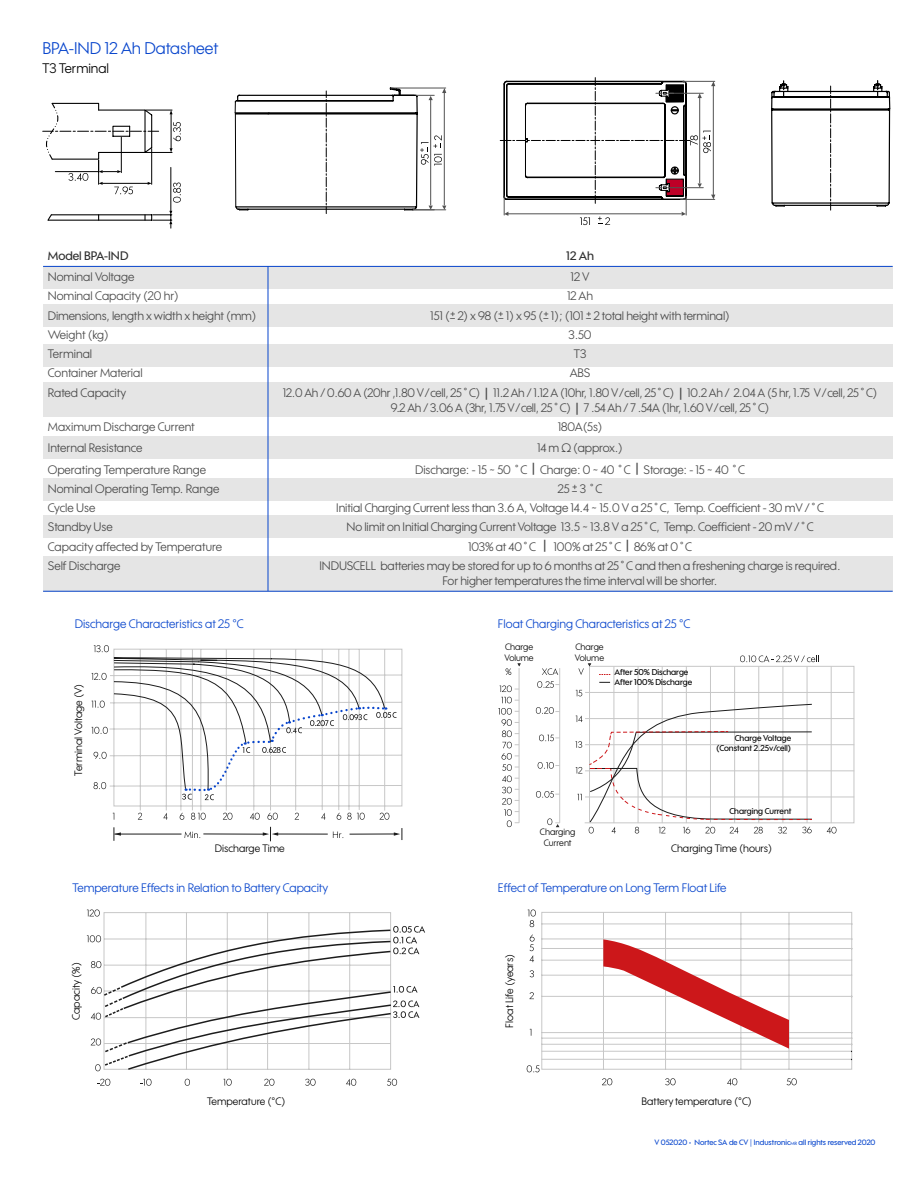
<style>
.page{position:relative;width:918px;height:1188px;background:#fff}
.page>*{position:absolute;margin:0;border:0;box-sizing:border-box;transform-origin:0 0}
.t1{font:16.5px "Wes FY";color:#0845cc}
.t2{font:13.5px "Wes FY";color:#000}
.t3{font:12px/19.2px "Wes FY";letter-spacing:-.01em;color:#484848;text-align:center}
.t4{font:12px "Wes FY";color:#0845cc}
.t5{font:500 12px "Wes FY";color:#303030}
.t6{font:10.5px "Wes FY";color:#000}
.t7{font:9px/10.8px "Wes FY";color:#000}
.t8{font:500 8.25px/9.9px "Wes FY";color:#000;text-align:right}
.t9{font:500 7.5px "Wes FY";color:#0846cd}
.s1{font-weight:500}
.s2{font-weight:400}
.s3{font-size:4.5px}
</style>
<div class="page">
<div style="left:43px;top:266px;width:850px;height:23px;background:#e5e5e5"></div>
<div style="left:43px;top:344px;width:850px;height:22px;background:#e5e5e5"></div>
<div style="left:43px;top:436px;width:850px;height:23px;background:#e5e5e5"></div>
<div style="left:43px;top:478px;width:850px;height:22px;background:#e5e5e5"></div>
<div style="left:43px;top:516px;width:850px;height:22px;background:#e5e5e5"></div>
<div style="left:43px;top:556px;width:850px;height:35px;background:#e5e5e5"></div>
<div style="left:43px;top:382px;width:850px;height:35px;background:#e5e5e5"></div>
<div style="left:43px;top:304px;width:850px;height:23px;background:#e5e5e5"></div>
<hr style="left:43px;top:591px;width:850px;height:1px;background:#0845cc">
<hr style="left:268px;top:266px;width:1px;height:325px;background:#0845cc">
<hr style="left:43px;top:266px;width:850px;height:1px;background:#0845cc">
<svg style="left:234px;top:77px;width:657px;height:148px"></svg>
<svg style="left:43px;top:102px;width:138px;height:126px"></svg>
<div style="left:589px;top:666px;width:265px;height:157px;border:1px solid #c7c7c7"></div>
<hr style="left:614px;top:666px;width:1px;height:157px;background:#c7c7c7">
<hr style="left:585px;top:692px;width:269px;height:1px;background:#c7c7c7">
<hr style="left:585px;top:718px;width:269px;height:1px;background:#c7c7c7">
<hr style="left:585px;top:744px;width:269px;height:1px;background:#c7c7c7">
<hr style="left:585px;top:771px;width:269px;height:1px;background:#c7c7c7">
<hr style="left:585px;top:797px;width:269px;height:1px;background:#c7c7c7">
<hr style="left:638px;top:666px;width:1px;height:157px;background:#c7c7c7">
<hr style="left:662px;top:666px;width:1px;height:157px;background:#c7c7c7">
<hr style="left:686px;top:666px;width:1px;height:157px;background:#c7c7c7">
<hr style="left:710px;top:666px;width:1px;height:157px;background:#c7c7c7">
<hr style="left:734px;top:666px;width:1px;height:157px;background:#c7c7c7">
<hr style="left:759px;top:666px;width:1px;height:157px;background:#c7c7c7">
<hr style="left:783px;top:666px;width:1px;height:157px;background:#c7c7c7">
<hr style="left:807px;top:666px;width:1px;height:157px;background:#c7c7c7">
<hr style="left:831px;top:666px;width:1px;height:157px;background:#c7c7c7">
<svg style="left:506px;top:668px;width:5px;height:7px"></svg>
<svg style="left:542px;top:668px;width:16px;height:7px"></svg>
<svg style="left:740px;top:655px;width:79px;height:7px"></svg>
<svg style="left:827px;top:827px;width:10px;height:6px"></svg>
<svg style="left:536px;top:707px;width:23px;height:7px"></svg>
<svg style="left:537px;top:681px;width:22px;height:7px"></svg>
<svg style="left:539px;top:735px;width:20px;height:6px"></svg>
<svg style="left:538px;top:762px;width:21px;height:7px"></svg>
<svg style="left:536px;top:791px;width:23px;height:7px"></svg>
<svg style="left:498px;top:685px;width:21px;height:142px"></svg>
<hr style="left:519px;top:668px;width:1px;height:155px;background:#c7c7c7">
<hr style="left:559px;top:668px;width:1px;height:155px;background:#c7c7c7">
<svg style="left:576px;top:690px;width:6px;height:6px"></svg>
<svg style="left:575px;top:704px;width:238px;height:130px"></svg>
<svg style="left:104px;top:912px;width:287px;height:14px"></svg>
<svg style="left:97px;top:1079px;width:13px;height:7px"></svg>
<svg style="left:140px;top:1079px;width:12px;height:7px"></svg>
<svg style="left:185px;top:1079px;width:5px;height:7px"></svg>
<svg style="left:223px;top:1079px;width:9px;height:7px"></svg>
<svg style="left:264px;top:1079px;width:10px;height:7px"></svg>
<svg style="left:305px;top:1079px;width:11px;height:7px"></svg>
<svg style="left:346px;top:1079px;width:10px;height:7px"></svg>
<svg style="left:387px;top:1079px;width:10px;height:7px"></svg>
<svg style="left:87px;top:909px;width:13px;height:8px"></svg>
<svg style="left:87px;top:926px;width:338px;height:145px"></svg>
<svg style="left:113px;top:649px;width:289px;height:162px"></svg>
<svg style="left:138px;top:813px;width:4px;height:7px"></svg>
<svg style="left:163px;top:813px;width:5px;height:7px"></svg>
<svg style="left:184px;top:831px;width:16px;height:7px"></svg>
<svg style="left:333px;top:832px;width:10px;height:6px"></svg>
<svg style="left:180px;top:813px;width:4px;height:7px"></svg>
<svg style="left:191px;top:813px;width:15px;height:7px"></svg>
<svg style="left:223px;top:813px;width:9px;height:7px"></svg>
<svg style="left:250px;top:813px;width:10px;height:7px"></svg>
<svg style="left:267px;top:813px;width:11px;height:7px"></svg>
<svg style="left:295px;top:813px;width:4px;height:7px"></svg>
<svg style="left:321px;top:813px;width:4px;height:7px"></svg>
<svg style="left:337px;top:813px;width:4px;height:7px"></svg>
<svg style="left:347px;top:813px;width:18px;height:7px"></svg>
<svg style="left:380px;top:813px;width:9px;height:7px"></svg>
<hr style="left:115px;top:834px;width:67px;height:1px;background:#1c1c1c">
<svg style="left:114px;top:827px;width:7px;height:14px"></svg>
<hr style="left:203px;top:834px;width:63px;height:1px;background:#1c1c1c">
<hr style="left:275px;top:834px;width:53px;height:1px;background:#1c1c1c">
<svg style="left:263px;top:827px;width:15px;height:14px"></svg>
<hr style="left:350px;top:834px;width:46px;height:1px;background:#1c1c1c">
<svg style="left:394px;top:828px;width:9px;height:12px"></svg>
<svg style="left:91px;top:645px;width:305px;height:155px"></svg>
<svg style="left:541px;top:912px;width:311px;height:158px"></svg>
<svg style="left:602px;top:1078px;width:10px;height:7px"></svg>
<svg style="left:665px;top:1078px;width:11px;height:7px"></svg>
<svg style="left:727px;top:1078px;width:10px;height:7px"></svg>
<svg style="left:787px;top:1078px;width:10px;height:7px"></svg>
<svg style="left:528px;top:909px;width:8px;height:18px"></svg>
<svg style="left:529px;top:935px;width:6px;height:27px"></svg>
<svg style="left:530px;top:970px;width:4px;height:7px"></svg>
<svg style="left:530px;top:992px;width:4px;height:7px"></svg>
<svg style="left:527px;top:1065px;width:13px;height:7px"></svg>
<svg style="left:603px;top:939px;width:186px;height:110px"></svg>
<svg style="left:547px;top:818px;width:13px;height:9px"></svg>
<svg style="left:578px;top:663px;width:14px;height:12px"></svg>
<h1 class="t1" style="left:43px;top:38px;width:178px">BPA-IND 12 Ah Datasheet</h1>
<p class="t2" style="left:43px;top:60px;width:68px">T3 Terminal</p>
<p class="t5" style="left:48px;top:248px;width:82px">Model BPA-IND</p>
<p class="t5" style="left:566px;top:248px;width:29px">12 Ah</p>
<p class="t3" style="left:48px;top:267px;width:210px;text-align:left">Nominal Voltage<br>Nominal Capacity (20 hr)<br>Dimensions, length x width x height (mm)<br>Weight (kg)<br>Terminal<br>Container Material<br>Rated Capacity</p>
<p class="t3" style="left:48px;top:416px;width:160px;line-height:21.5px;text-align:left">Maximum Discharge Current<br>Internal Resistance<br>Operating Temperature Range</p>
<p class="t3" style="left:48px;top:479px;width:176px;text-align:left">Nominal Operating Temp. Range<br>Cycle Use<br>Standby Use<br>Capacity affected by Temperature<br>Self Discharge</p>
<p class="t4" style="left:75px;top:616px;width:171px">Discharge Characteristics at 25 °C</p>
<p class="t6" style="left:72px;top:776px;width:94px;rotate:-90deg">Terminal Voltage (V)</p>
<p class="t3" style="left:283px;top:267px;width:596px">12 V<br>12 Ah<br>151 (+_ 2) x 98 (+_ 1) x 95 (+_ 1); (101 +_ 2 total height with terminal)<br>3.50<br>T3<br>ABS<br>12.0 Ah / 0.60 A (20hr ,1.80 V / cell, 25˚C) <span class="s1">|</span> 11.2 Ah / 1.12 A (10hr, 1.80 V / cell, 25˚C) <span class="s1">|</span> 10.2 Ah / 2.04 A (5 hr, 1.75 V / cell, 25˚C)</p>
<p class="t3" style="left:391px;top:398px;width:380px">9.2 Ah / 3.06 A (3hr, 1.75 V / cell, 25˚C) <span class="s1">|</span> 7 .54 Ah / 7 .54A (1hr, 1.60 V / cell, 25˚C)<br>180A(5s)</p>
<p class="t3" style="left:415px;top:437px;width:331px;line-height:21.5px">14 m Ω (approx.)<br>Discharge: - 15 ~ 50 ˚C <span class="s1">|</span> Charge: 0 ~ 40 ˚C <span class="s1">|</span> Storage: - 15 ~ 40 ˚C</p>
<p class="t3" style="left:320px;top:479px;width:523px">25 +_ 3 ˚C<br>Initial Charging Current less than 3.6 A, Voltage 14.4 ~ 15.0 V a 25˚C, Temp. Coefficient - 30 mV /˚C<br>No limit on Initial Charging Current Voltage 13.5 ~ 13.8 V a 25˚C, Temp. Coefficient - 20 mV /˚C<br>103% at 40˚C <span class="s1">|</span> 100% at 25˚C <span class="s1">|</span> 86% at 0˚C<br>INDUSCELL batteries may be stored for up to 6 months at 25˚C and then a freshening charge is required.</p>
<p class="t3" style="left:443px;top:571px;width:276px">For higher temperatures the time interval will be shorter.</p>
<p class="t4" style="left:498px;top:616px;width:194px">Float Charging Characteristics at 25 °C</p>
<p class="t7" style="left:505px;top:641px;width:31px">Charge<br>Volume</p>
<p class="t7" style="left:575px;top:641px;width:31px">Charge<br>Volume</p>
<p class="t8" style="left:614px;top:667px;width:79px;text-align:left">After 50% Discharge<br>After 100% Discharge</p>
<p class="t8" style="left:716px;top:733px;width:77px">Charge Voltage (Constant 2.25v/cell)</p>
<p class="t8" style="left:730px;top:806px;width:63px">Charging Current</p>
<p class="t7" style="left:540px;top:826px;width:37px;text-align:center">Charging<br>Current</p>
<p class="t6" style="left:215px;top:842px;width:71px">Discharge Time</p>
<p class="t6" style="left:671px;top:842px;width:103px">Charging Time (hours)</p>
<p class="t4" style="left:72px;top:880px;width:257px">Temperature Effects in Relation to Battery Capacity</p>
<p class="t4" style="left:498px;top:880px;width:230px">Effect of Temperature on Long Term Float Life</p>
<p class="t6" style="left:70px;top:1020px;width:59px;rotate:-90deg">Capacity (%)</p>
<p class="t6" style="left:207px;top:1094px;width:80px">Temperature (°C)</p>
<p class="t6" style="left:503px;top:1028px;width:75px;rotate:-90deg">Float Life (years)</p>
<p class="t6" style="left:642px;top:1094px;width:112px">Battery temperature (°C)</p>
<p class="t9" style="left:655px;top:1138px;width:222px">V 052020 • Nortec SA de CV <span class="s2">|</span> Industronic<span class="s3">MR</span> all rights reserved 2020</p>
</div>
